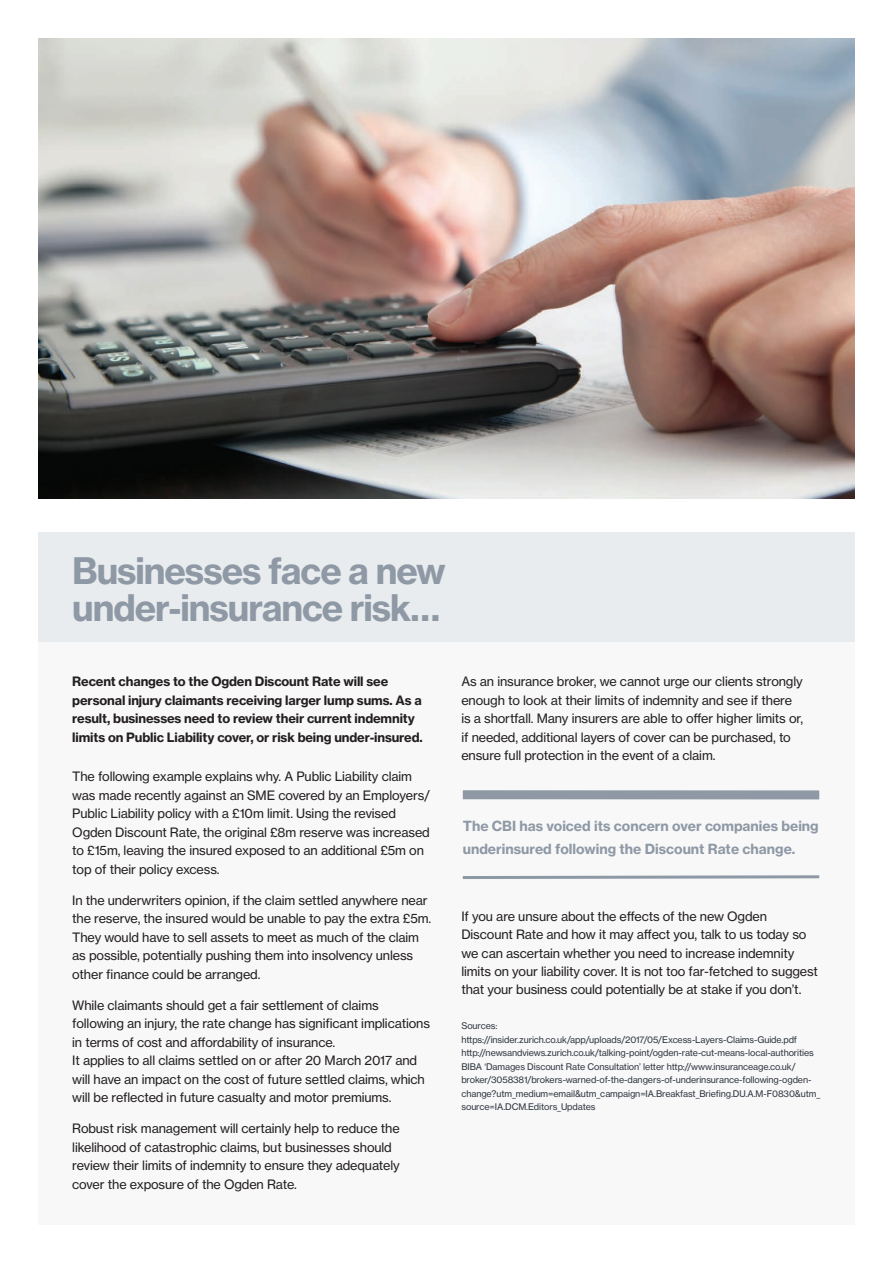
<style>
.page{position:relative;width:893px;height:1263px;background:#fff}
.page>*{position:absolute;margin:0;border:0;box-sizing:border-box;transform-origin:0 0}
.t1{font:36px/37.5px "N Haas Grotesk TX Std 75 Bd";letter-spacing:-.03em;color:#8e99a5}
.t2{font:13.8px/22.5px "N Haas Grotesk TX Std 75 Bd";color:#8e99a5}
.t3{font:12.75px/18.5px "N Haas Grotesk TX Std 55 Rg";letter-spacing:-.01em;color:#231f20}
.t4{font:12.75px/18.5px "N Haas Grotesk TX Std 75 Bd";letter-spacing:-.01em;color:#231f20}
.t5{font:9px/13.5px "N Haas Grotesk TX Std 55 Rg";letter-spacing:-.01em;color:#2f363f}
</style>
<div class="page">
<div style="left:38px;top:532px;width:817px;height:110px;background:#e9ecee"></div>
<div style="left:38px;top:642px;width:817px;height:583px;background:#f8f8f9"></div>
<img style="left:38px;top:38px;width:817px;height:460px">
<svg style="left:462px;top:875px;width:358px;height:4px"></svg>
<div style="left:463px;top:790px;width:356px;height:9px;background:#8e99a5"></div>
<h1 class="t1" style="left:72px;top:552px;width:375px">Businesses face a new under-insurance risk…</h1>
<p class="t4" style="left:72px;top:672px;width:352px">Recent changes to the Ogden Discount Rate will see personal injury claimants receiving larger lump sums. As a result, businesses need to review their current indemnity limits on Public Liability cover, or risk being under-insured.</p>
<p class="t3" style="left:72px;top:767px;width:359px">The following example explains why. A Public Liability claim was made recently against an SME covered by an Employers/ Public Liability policy with a £10m limit. Using the revised Ogden Discount Rate, the original £8m reserve was increased to £15m, leaving the insured exposed to an additional £5m on top of their policy excess.</p>
<p class="t3" style="left:72px;top:891px;width:360px">In the underwriters opinion, if the claim settled anywhere near the reserve, the insured would be unable to pay the extra £5m.<br>They would have to sell assets to meet as much of the claim as possible, potentially pushing them into insolvency unless other finance could be arranged.</p>
<p class="t3" style="left:72px;top:996px;width:359px">While claimants should get a fair settlement of claims following an injury, the rate change has significant implications in terms of cost and affordability of insurance.<br>It applies to all claims settled on or after 20 March 2017 and will have an impact on the cost of future settled claims, which will be reflected in future casualty and motor premiums.</p>
<p class="t3" style="left:72px;top:1119px;width:329px">Robust risk management will certainly help to reduce the likelihood of catastrophic claims, but businesses should review their limits of indemnity to ensure they adequately cover the exposure of the Ogden Rate.</p>
<p class="t3" style="left:461px;top:672px;width:343px">As an insurance broker, we cannot urge our clients strongly enough to look at their limits of indemnity and see if there is a shortfall. Many insurers are able to offer higher limits or, if needed, additional layers of cover can be purchased, to ensure full protection in the event of a claim.</p>
<p class="t2" style="left:463px;top:815px;width:357px">The CBI has voiced its concern over companies being underinsured following the Discount Rate change.</p>
<p class="t3" style="left:461px;top:907px;width:358px">If you are unsure about the effects of the new Ogden Discount Rate and how it may affect you, talk to us today so we can ascertain whether you need to increase indemnity limits on your liability cover. It is not too far-fetched to suggest that your business could potentially be at stake if you don’t.</p>
<p class="t5" style="left:461px;top:1019px;width:360px">Sources: https://insider.zurich.co.uk/app/uploads/2017/05/Excess-Layers-Claims-Guide.pdf http://newsandviews.zurich.co.uk/talking-point/ogden-rate-cut-means-local-authorities BIBA ‘Damages Discount Rate Consultation’ letter http://www.insuranceage.co.uk/ broker/3058381/brokers-warned-of-the-dangers-of-underinsurance-following-ogden&shy;change?utm_medium=email&amp;utm_campaign=IA.Breakfast_Briefing.DU.A.M-F0830&amp;utm_ source=IA.DCM.Editors_Updates</p>
</div>
